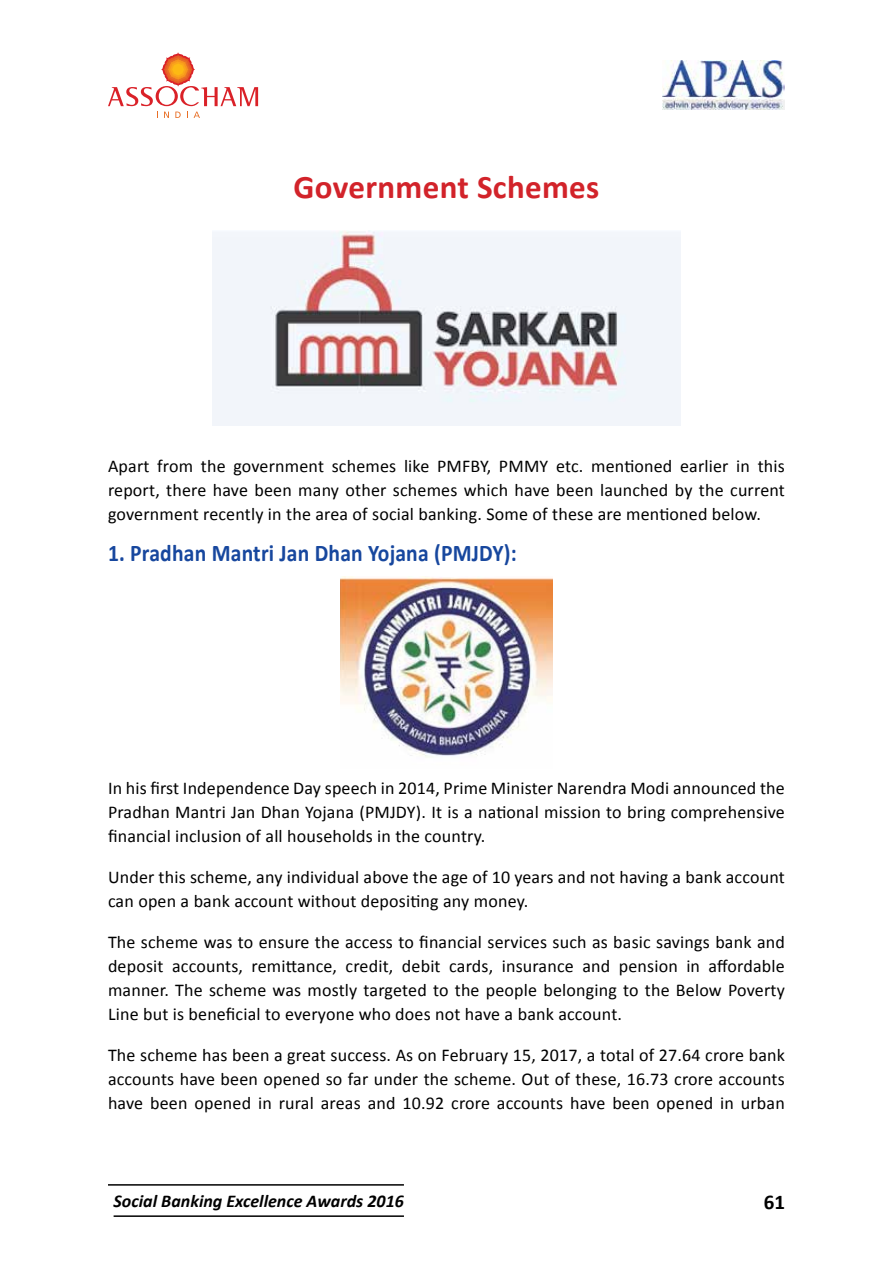
<style>
.page{position:relative;width:893px;height:1263px;background:#fff}
.page>*{position:absolute;margin:0;border:0;box-sizing:border-box;transform-origin:0 0}
.t1{font:700 33px "Calibri";color:#d2232a}
.t2{font:700 24px "Calibri";letter-spacing:.01em;color:#17479e;scale:.9 1}
.t3{font:700 21px "Calibri";color:#000}
.t4{font:18px/24px "Calibri";letter-spacing:.01em;color:#000;text-align:justify}
.t5{font:italic 700 18px "Calibri";color:#000}
</style>
<div class="page">
<svg style="left:164px;top:112px;width:5px;height:6px"></svg>
<svg style="left:175px;top:112px;width:6px;height:6px"></svg>
<svg style="left:194px;top:112px;width:6px;height:6px"></svg>
<svg style="left:108px;top:53px;width:150px;height:53px"></svg>
<img style="left:663px;top:61px;width:122px;height:49px">
<hr style="left:108px;top:1184px;width:296px;height:1px;background:#000">
<hr style="left:114px;top:1215px;width:290px;height:2px;background:#000">
<img style="left:213px;top:230px;width:467px;height:196px">
<img style="left:340px;top:577px;width:213px;height:181px">
<h1 class="t1" style="left:294px;top:166px;width:307px">Government Schemes</h1>
<p class="t4" style="left:108px;top:454px;width:678px">Apart from the government schemes like PMFBY, PMMY etc. mentioned earlier in this report, there have been many other schemes which have been launched by the current government recently in the area of social banking. Some of these are mentioned below.</p>
<h2 class="t2" style="left:108px;top:537px;width:456px">1. Pradhan Mantri Jan Dhan Yojana (PMJDY):</h2>
<p class="t4" style="left:108px;top:776px;width:678px">In his first Independence Day speech in 2014, Prime Minister Narendra Modi announced the Pradhan Mantri Jan Dhan Yojana (PMJDY). It is a national mission to bring comprehensive financial inclusion of all households in the country.</p>
<p class="t4" style="left:108px;top:865px;width:678px">Under this scheme, any individual above the age of 10 years and not having a bank account can open a bank account without depositing any money.</p>
<p class="t4" style="left:108px;top:930px;width:678px">The scheme was to ensure the access to financial services such as basic savings bank and deposit accounts, remittance, credit, debit cards, insurance and pension in affordable manner. The scheme was mostly targeted to the people belonging to the Below Poverty Line but is beneficial to everyone who does not have a bank account.</p>
<p class="t4" style="left:108px;top:1043px;width:678px">The scheme has been a great success. As on February 15, 2017, a total of 27.64 crore bank accounts have been opened so far under the scheme. Out of these, 16.73 crore accounts have been opened in rural areas and 10.92 crore accounts have been opened in urban</p>
<p class="t5" style="left:114px;top:1189px;width:292px">Social Banking Excellence Awards 2016</p>
<p class="t3" style="left:764px;top:1189px;width:23px">61</p>
</div>
